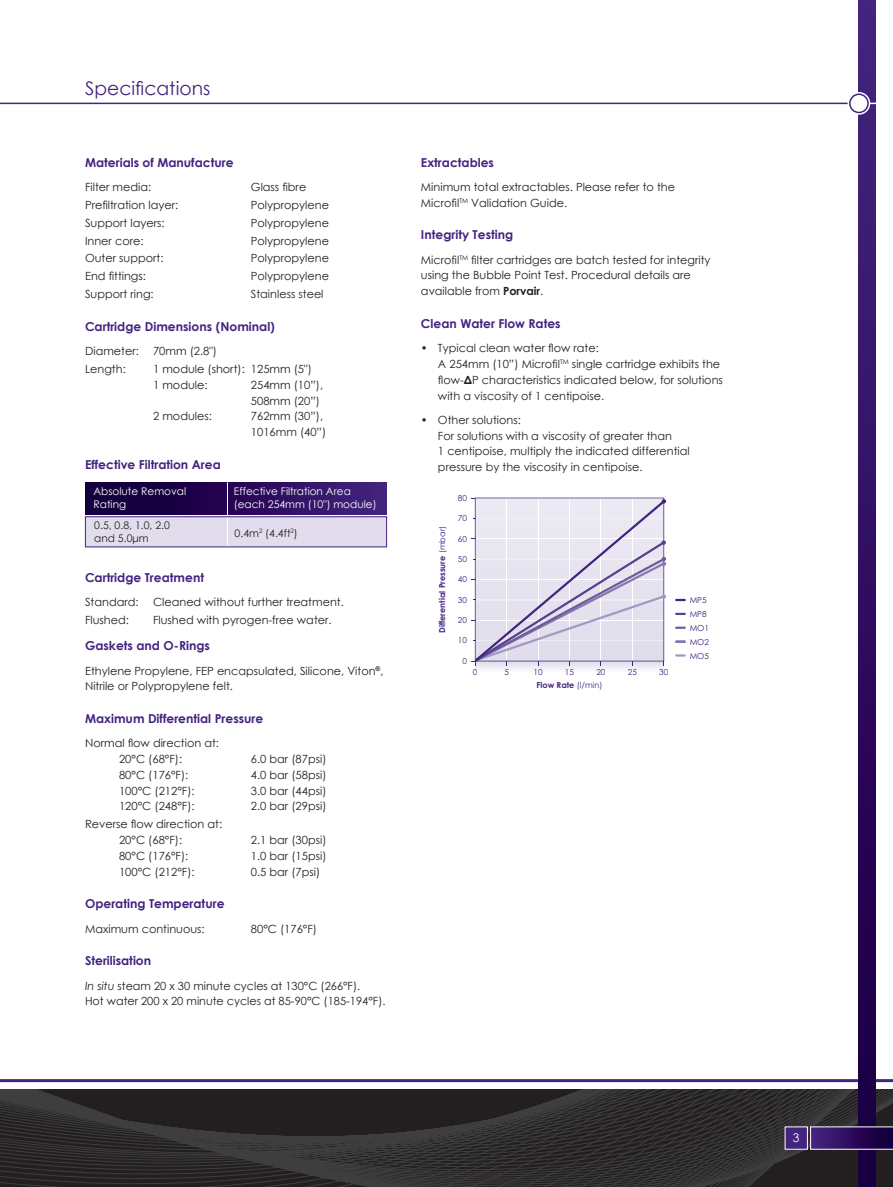
<style>
.page{position:relative;width:893px;height:1187px;background:#fff}
.page>*{position:absolute;margin:0;border:0;box-sizing:border-box;transform-origin:0 0}
.Title_Header{font:18.75px "Century Gothic";color:#432480}
.Top_Body_Text{font:700 12.3px "Century Gothic";color:#432480}
.Bulleted_Body_Text{font:700 12.3px "Century Gothic";color:#432480}
.t1{font:12px "Century Gothic";color:#fff}
.Bulleted_Body_Text-2{font:11.25px/15.8px "Century Gothic";color:#231f20}
.Table_Header{font:10.5px "Century Gothic";color:#fff}
.Table_Text{font:10.5px/12.6px "Century Gothic";color:#231f20}
.t2{font:8.25px/14px "Century Gothic";color:#432480}
.t3{font:700 8.25px "Century Gothic";color:#432480}
.s1{font-style:italic}
.s2{font-weight:700}
.s3{font-weight:400}
</style>
<div class="page">
<svg style="left:0;top:1089px;width:893px;height:97px;background:#2d2a2b"></svg>
<svg style="left:168px;top:1089px;width:30px;height:1px"></svg>
<hr style="left:0;top:1078px;width:893px;height:3px;background:#432480">
<div style="left:859px;top:0;width:17px;height:1186px;background:linear-gradient(to bottom,#452580,#180040)"></div>
<svg style="left:785px;top:1126px;width:108px;height:23px;background:#3f246d"></svg>
<hr style="left:0;top:103px;width:862px;height:1px;background:#432480">
<svg style="left:848px;top:92px;width:22px;height:23px"></svg>
<div style="left:850px;top:94px;width:18px;height:18px;background:#fff;border-radius:50%"></div>
<div style="left:849px;top:93px;width:20px;height:20px;border:2px solid #432480;border-radius:50%"></div>
<div style="left:85px;top:516px;width:302px;height:31px;background:#e1ddec"></div>
<div style="left:85px;top:482px;width:302px;height:32px;background:linear-gradient(to right,#0c0032,#431f7c)"></div>
<hr style="left:227px;top:482px;width:1px;height:65px;background:#fff">
<div style="left:85px;top:516px;width:302px;height:31px;border:1px solid #432480"></div>
<div style="left:475px;top:661px;width:189px;height:11px;background:#f0eff6"></div>
<svg style="left:675px;top:626px;width:11px;height:3px"></svg>
<svg style="left:675px;top:654px;width:11px;height:2px"></svg>
<svg style="left:675px;top:612px;width:11px;height:3px"></svg>
<svg style="left:675px;top:640px;width:11px;height:2px"></svg>
<svg style="left:675px;top:599px;width:11px;height:2px"></svg>
<svg style="left:471px;top:497px;width:195px;height:168px;background:#ddd8e8"></svg>
<p class="Title_Header" style="left:85px;top:75px;width:127px">Specifications</p>
<p class="Top_Body_Text" style="left:85px;top:153px;width:150px">Materials of Manufacture</p>
<p class="Bulleted_Body_Text-2" style="left:85px;top:179px;width:68px">Filter media:</p>
<p class="Bulleted_Body_Text-2" style="left:251px;top:179px;width:57px">Glass fibre</p>
<p class="Bulleted_Body_Text-2" style="left:85px;top:197px;width:95px">Prefiltration layer:</p>
<p class="Bulleted_Body_Text-2" style="left:251px;top:197px;width:80px">Polypropylene</p>
<p class="Bulleted_Body_Text-2" style="left:85px;top:214px;width:81px">Support layers:</p>
<p class="Bulleted_Body_Text-2" style="left:251px;top:214px;width:80px">Polypropylene</p>
<p class="Bulleted_Body_Text-2" style="left:85px;top:232px;width:60px">Inner core:</p>
<p class="Bulleted_Body_Text-2" style="left:251px;top:232px;width:80px">Polypropylene</p>
<p class="Bulleted_Body_Text-2" style="left:85px;top:250px;width:80px">Outer support:</p>
<p class="Bulleted_Body_Text-2" style="left:251px;top:250px;width:80px">Polypropylene</p>
<p class="Bulleted_Body_Text-2" style="left:85px;top:268px;width:62px">End fittings:</p>
<p class="Bulleted_Body_Text-2" style="left:251px;top:268px;width:80px">Polypropylene</p>
<p class="Bulleted_Body_Text-2" style="left:85px;top:286px;width:70px">Support ring:</p>
<p class="Bulleted_Body_Text-2" style="left:251px;top:286px;width:74px">Stainless steel</p>
<p class="Top_Body_Text" style="left:85px;top:317px;width:191px">Cartridge Dimensions (Nominal)</p>
<p class="Bulleted_Body_Text-2" style="left:85px;top:343px;width:55px">Diameter:</p>
<p class="Bulleted_Body_Text-2" style="left:153px;top:343px;width:66px">70mm (2.8")</p>
<p class="Bulleted_Body_Text-2" style="left:85px;top:361px;width:42px">Length:</p>
<p class="Bulleted_Body_Text-2" style="left:153px;top:361px;width:160px">1 module (short): 125mm (5")<br>1 module:</p>
<p class="Bulleted_Body_Text-2" style="left:251px;top:377px;width:74px">254mm (10”),<br>508mm (20”)</p>
<p class="Bulleted_Body_Text-2" style="left:153px;top:408px;width:60px">2 modules:</p>
<p class="Bulleted_Body_Text-2" style="left:251px;top:408px;width:77px">762mm (30”),<br>1016mm (40”)</p>
<p class="Top_Body_Text" style="left:85px;top:455px;width:137px">Effective Filtration Area</p>
<p class="Table_Header" style="left:94px;top:483px;width:94px">Absolute Removal</p>
<p class="Table_Header" style="left:234px;top:483px;width:119px">Effective Filtration Area</p>
<p class="Table_Header" style="left:94px;top:496px;width:34px">Rating</p>
<p class="Table_Header" style="left:234px;top:496px;width:144px">(each 254mm (10") module)</p>
<p class="Table_Text" style="left:94px;top:519px;width:77px">0.5, 0.8, 1.0, 2.0 and 5.0μm</p>
<p class="Table_Text" style="left:235px;top:526px;width:65px">0.4m<sup>2</sup> (4.4ft<sup>2</sup>)</p>
<p class="Bulleted_Body_Text" style="left:85px;top:568px;width:121px">Cartridge Treatment</p>
<p class="Bulleted_Body_Text-2" style="left:85px;top:594px;width:55px">Standard:</p>
<p class="Bulleted_Body_Text-2" style="left:153px;top:594px;width:192px">Cleaned without further treatment.</p>
<p class="Bulleted_Body_Text-2" style="left:85px;top:611px;width:45px">Flushed:</p>
<p class="Bulleted_Body_Text-2" style="left:153px;top:611px;width:180px">Flushed with pyrogen-free water.</p>
<p class="Top_Body_Text" style="left:85px;top:636px;width:126px">Gaskets and O-Rings</p>
<p class="Bulleted_Body_Text-2" style="left:85px;top:662px;width:300px">Ethylene Propylene, FEP encapsulated, Silicone, Viton<sup>®</sup>,<br>Nitrile or Polypropylene felt.</p>
<p class="Top_Body_Text" style="left:85px;top:709px;width:180px">Maximum Differential Pressure</p>
<p class="Bulleted_Body_Text-2" style="left:85px;top:735px;width:135px;text-align:center">Normal flow direction at:<br>20°C (68°F):</p>
<p class="Bulleted_Body_Text-2" style="left:251px;top:751px;width:77px">6.0 bar (87psi)</p>
<p class="Bulleted_Body_Text-2" style="left:119px;top:766px;width:71px">80°C (176°F):</p>
<p class="Bulleted_Body_Text-2" style="left:251px;top:766px;width:77px">4.0 bar (58psi)</p>
<p class="Bulleted_Body_Text-2" style="left:119px;top:782px;width:77px">100°C (212°F):</p>
<p class="Bulleted_Body_Text-2" style="left:251px;top:782px;width:77px">3.0 bar (44psi)</p>
<p class="Bulleted_Body_Text-2" style="left:119px;top:798px;width:77px">120°C (248°F):</p>
<p class="Bulleted_Body_Text-2" style="left:251px;top:798px;width:77px">2.0 bar (29psi)</p>
<p class="Bulleted_Body_Text-2" style="left:85px;top:816px;width:139px;text-align:center">Reverse flow direction at:<br>20°C (68°F):</p>
<p class="Bulleted_Body_Text-2" style="left:251px;top:832px;width:77px">2.1 bar (30psi)</p>
<p class="Bulleted_Body_Text-2" style="left:119px;top:847px;width:71px">80°C (176°F):</p>
<p class="Bulleted_Body_Text-2" style="left:251px;top:847px;width:77px">1.0 bar (15psi)</p>
<p class="Bulleted_Body_Text-2" style="left:119px;top:863px;width:77px">100°C (212°F):</p>
<p class="Bulleted_Body_Text-2" style="left:251px;top:863px;width:71px">0.5 bar (7psi)</p>
<p class="Top_Body_Text" style="left:85px;top:894px;width:141px">Operating Temperature</p>
<p class="Bulleted_Body_Text-2" style="left:85px;top:920px;width:121px">Maximum continuous:</p>
<p class="Bulleted_Body_Text-2" style="left:251px;top:920px;width:68px">80°C (176°F)</p>
<p class="Top_Body_Text" style="left:85px;top:951px;width:68px">Sterilisation</p>
<p class="Bulleted_Body_Text-2" style="left:85px;top:977px;width:302px"><span class="s1">In situ</span> steam 20 x 30 minute cycles at 130°C (266°F).<br>Hot water 200 x 20 minute cycles at 85-90°C (185-194°F).</p>
<p class="Top_Body_Text" style="left:421px;top:153px;width:75px">Extractables</p>
<p class="Bulleted_Body_Text-2" style="left:421px;top:179px;width:256px">Minimum total extractables. Please refer to the<br>Microfil<sup>TM</sup> Validation Guide.</p>
<p class="Top_Body_Text" style="left:421px;top:226px;width:94px">Integrity Testing</p>
<p class="Bulleted_Body_Text-2" style="left:421px;top:251px;width:291px">Microfil<sup>TM</sup> filter cartridges are batch tested for integrity using the Bubble Point Test. Procedural details are available from <span class="s2">Porvair</span>.</p>
<p class="Top_Body_Text" style="left:421px;top:314px;width:141px">Clean Water Flow Rates</p>
<p class="Bulleted_Body_Text-2" style="left:438px;top:340px;width:286px;text-indent:-17px">• Typical clean water flow rate:<br>A 254mm (10”) Microfil<sup>TM</sup> single cartridge exhibits the flow-<span class="s2">Δ</span>P characteristics indicated below, for solutions with a viscosity of 1 centipoise.</p>
<p class="Bulleted_Body_Text-2" style="left:438px;top:411px;width:253px;text-indent:-17px">• Other solutions:<br>For solutions with a viscosity of greater than<br>1 centipoise, multiply the indicated differential pressure by the viscosity in centipoise.</p>
<p class="t3" style="left:437px;top:633px;width:109px;rotate:-90deg">Differential Pressure <span class="s3">(mbar)</span></p>
<p class="t2" style="left:458px;top:491px;width:11px">80</p>
<p class="t2" style="left:458px;top:511px;width:11px">70</p>
<p class="t2" style="left:458px;top:552px;width:11px">50</p>
<p class="t2" style="left:458px;top:592px;width:11px">30</p>
<p class="t2" style="left:458px;top:633px;width:11px">10</p>
<p class="t2" style="left:458px;top:531px;width:11px">60</p>
<p class="t2" style="left:458px;top:572px;width:11px">40</p>
<p class="t2" style="left:458px;top:613px;width:11px">20</p>
<p class="t2" style="left:462px;top:653px;width:6px">0</p>
<p class="t2" style="left:473px;top:665px;width:6px">0</p>
<p class="t2" style="left:533px;top:665px;width:11px">10</p>
<p class="t2" style="left:504px;top:665px;width:6px">5</p>
<p class="t2" style="left:565px;top:665px;width:11px">15</p>
<p class="t2" style="left:596px;top:665px;width:11px">20</p>
<p class="t2" style="left:659px;top:665px;width:11px">30</p>
<p class="t2" style="left:628px;top:665px;width:11px">25</p>
<p class="t3" style="left:537px;top:680px;width:67px">Flow Rate <span class="s3">(l/min)</span></p>
<p class="t2" style="left:690px;top:593px;width:19px">MP5</p>
<p class="t2" style="left:690px;top:606px;width:19px">MP8</p>
<p class="t2" style="left:690px;top:620px;width:21px">MO1</p>
<p class="t2" style="left:690px;top:634px;width:21px">MO2<br>MO5</p>
<p class="t1" style="left:793px;top:1129px;width:8px">3</p>
</div>
